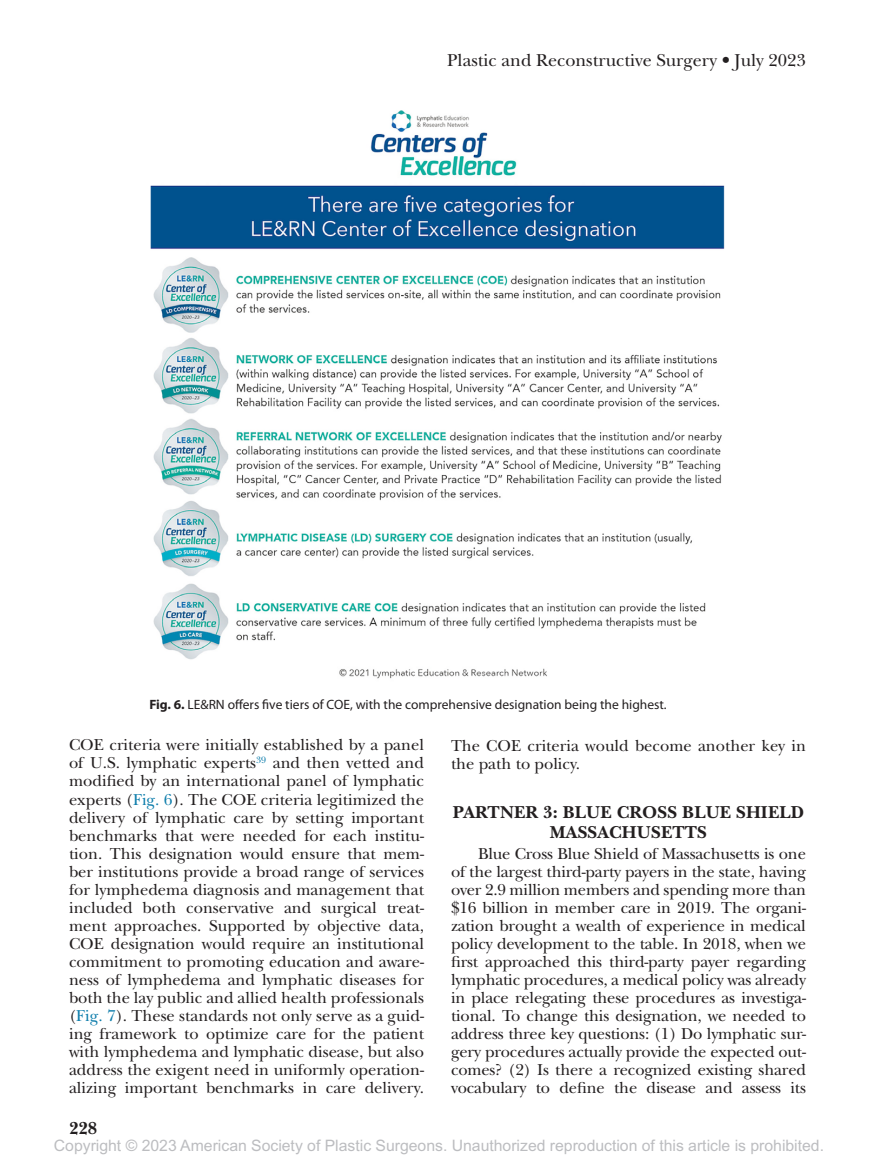
<style>
.page{position:relative;width:878px;height:1175px;background:#fff}
.page>*{position:absolute;margin:0;border:0;box-sizing:border-box;transform-origin:0 0}
.t1{font:700 18px/19.5px "New Baskerville Std";letter-spacing:.01em;color:#231f20;text-align:center}
.t2{font:18px "New Baskerville Std";color:#231f20}
.t3{font:16.5px/18px "New Baskerville Std";color:#231f20;text-align:justify}
.t4{font:15.75px "Arial MT Std";color:#bcbdc0}
.t5{font:13.5px "Myriad Pro";color:#231f20}
.s1{font-weight:700}
.s2{color:#0f7eac}
</style>
<div class="page">
<img style="left:150px;top:110px;width:575px;height:569px">
<p class="t2" style="left:447px;top:50px;width:360px">Plastic and Reconstructive Surgery • July 2023</p>
<p class="t5" style="left:149px;top:696px;width:519px"><span class="s1">Fig. 6.</span> LE&amp;RN offers five tiers of COE, with the comprehensive designation being the highest.</p>
<p class="t3" style="left:69px;top:736px;width:356px">COE criteria were initially established by a panel of U.S. lymphatic experts<sup>39</sup> and then vetted and modified by an international panel of lymphatic experts (<span class="s2">Fig. 6</span>). The COE criteria legitimized the delivery of lymphatic care by setting important benchmarks that were needed for each institu&shy;tion. This designation would ensure that mem&shy;ber institutions provide a broad range of services for lymphedema diagnosis and management that included both conservative and surgical treat&shy;ment approaches. Supported by objective data, COE designation would require an institutional commitment to promoting education and aware&shy;ness of lymphedema and lymphatic diseases for both the lay public and allied health professionals (<span class="s2">Fig. 7</span>). These standards not only serve as a guid&shy;ing framework to optimize care for the patient with lymphedema and lymphatic disease, but also address the exigent need in uniformly operation&shy;alizing important benchmarks in care delivery.</p>
<p class="t3" style="left:451px;top:736px;width:356px">The COE criteria would become another key in the path to policy.</p>
<p class="t1" style="left:453px;top:802px;width:352px">PARTNER 3: BLUE CROSS BLUE SHIELD<br>MASSACHUSETTS</p>
<p class="t3" style="left:451px;top:844px;width:356px;text-indent:27px">Blue Cross Blue Shield of Massachusetts is one of the largest third-party payers in the state, having over 2.9 million members and spending more than $16 billion in member care in 2019. The organi&shy;zation brought a wealth of experience in medical policy development to the table. In 2018, when we first approached this third-party payer regarding lymphatic procedures, a medical policy was already in place relegating these procedures as investiga&shy;tional. To change this designation, we needed to address three key questions: (1) Do lymphatic sur&shy;gery procedures actually provide the expected out&shy;comes? (2) Is there a recognized existing shared vocabulary to define the disease and assess its</p>
<p class="t1" style="left:69px;top:1119px;width:30px">228</p>
<p class="t4" style="left:54px;top:1136px;width:771px">Copyright © 2023 American Society of Plastic Surgeons. Unauthorized reproduction of this article is prohibited.</p>
</div>
